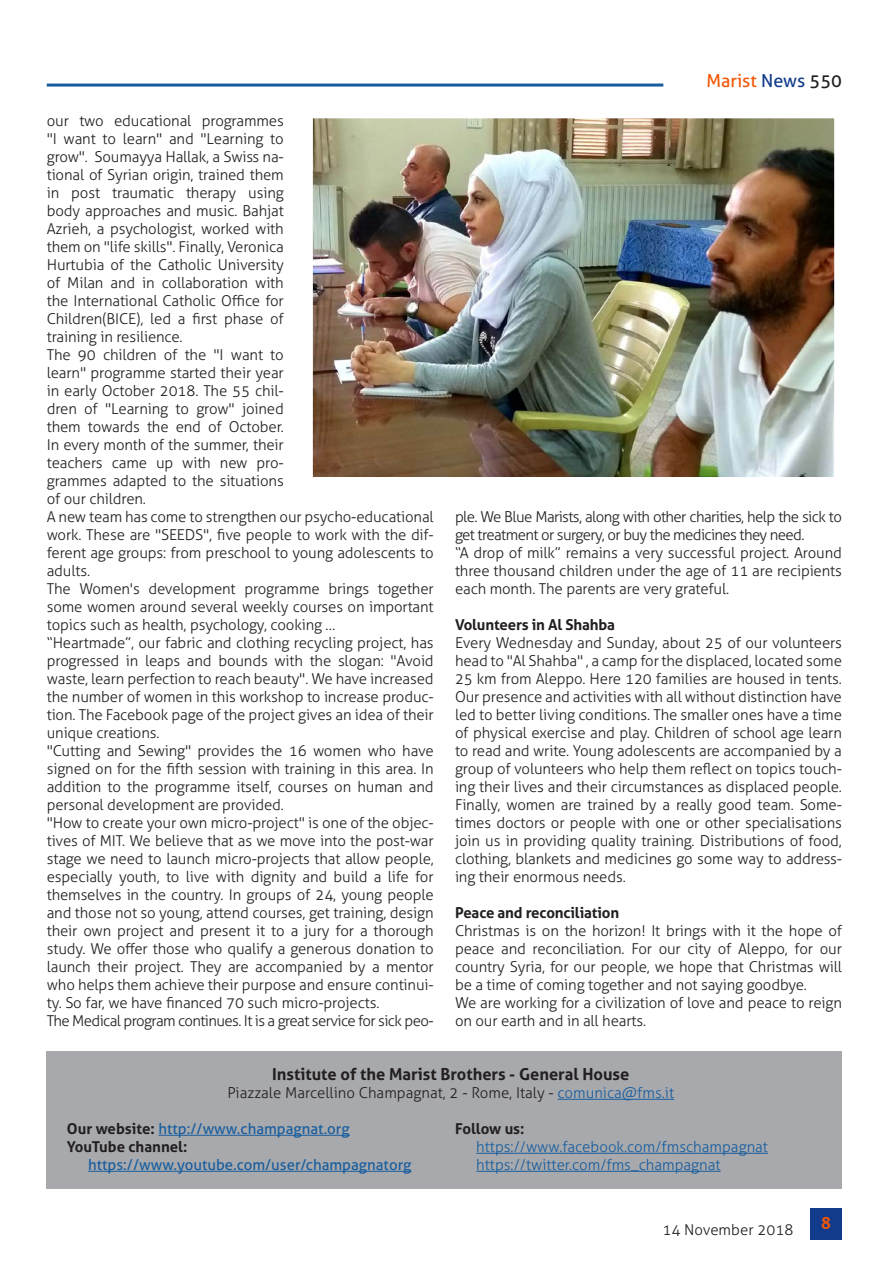
<style>
.page{position:relative;width:893px;height:1263px;background:#fff}
.page>*{position:absolute;margin:0;border:0;box-sizing:border-box;transform-origin:0 0}
.t1{font:18px "Aller";color:#f45706}
.t2{font:700 18px "Novarese IT Cby BT";color:#f45706}
.t3{font:700 16.5px "Aller";color:#231f20}
.Testo_sinEspacio{font:300 15px/18px "Aller";letter-spacing:-.01em;color:#231f20;text-align:justify}
.Testo_sinEspacio-2{font:300 15px/18px "Aller";letter-spacing:-.04em;color:#231f20}
.Testo_sinEspacio-3{font:700 15px/18px "Aller";letter-spacing:-.01em;color:#231f20}
.t4{font:300 15px/18px "Aller";color:#175d9e}
.t5{font:15px "Aller";color:#175d9e}
.s1{color:#123b8b}
.s2{color:#231f20}
.s3{color:#175d9e}
.s4{font-weight:400;color:#175d9e}
</style>
<div class="page">
<hr style="left:47px;top:84px;width:616px;height:3px;background:#175d9e">
<div style="left:810px;top:1208px;width:32px;height:31px;background:#123b8b"></div>
<div style="left:47px;top:1051px;width:795px;height:138px;background:#a8a9ad"></div>
<hr style="left:558px;top:1099px;width:116px;height:1px;background:#175d9e">
<hr style="left:158px;top:1135px;width:192px;height:1px;background:#175d9e">
<hr style="left:88px;top:1171px;width:323px;height:1px;background:#175d9e">
<hr style="left:476px;top:1153px;width:292px;height:1px;background:#175d9e">
<hr style="left:476px;top:1171px;width:245px;height:1px;background:#175d9e">
<img style="left:314px;top:120px;width:519px;height:356px">
<div style="left:305px;top:111px;width:537px;height:374px;border:8px solid #fff"></div>
<p class="Testo_sinEspacio" style="left:47px;top:112px;width:239px">our two educational programmes "I want to learn" and "Learning to grow". Soumayya Hallak, a Swiss na&shy;tional of Syrian origin, trained them in post traumatic therapy using body approaches and music. Bahjat Azrieh, a psychologist, worked with them on "life skills". Finally, Veronica Hurtubia of the Catholic University of Milan and in collaboration with the International Catholic Office for Children(BICE), led a first phase of training in resilience.</p>
<p class="Testo_sinEspacio" style="left:47px;top:346px;width:239px">The 90 children of the "I want to learn" programme started their year in early October 2018. The 55 chil&shy;dren of "Learning to grow" joined them towards the end of October.<br>In every month of the summer, their teachers came up with new pro&shy;grammes adapted to the situations of our children.</p>
<p class="Testo_sinEspacio" style="left:47px;top:508px;width:388px">A new team has come to strengthen our psycho-educational work. These are "SEEDS", five people to work with the dif&shy;ferent age groups: from preschool to young adolescents to adults.</p>
<p class="Testo_sinEspacio" style="left:47px;top:580px;width:388px">The Women's development programme brings together some women around several weekly courses on important topics such as health, psychology, cooking …</p>
<p class="Testo_sinEspacio" style="left:47px;top:634px;width:388px">“Heartmade”, our fabric and clothing recycling project, has progressed in leaps and bounds with the slogan: "Avoid waste, learn perfection to reach beauty". We have increased the number of women in this workshop to increase produc&shy;tion. The Facebook page of the project gives an idea of their unique creations.</p>
<p class="Testo_sinEspacio" style="left:47px;top:742px;width:388px">"Cutting and Sewing" provides the 16 women who have signed on for the fifth session with training in this area. In addition to the programme itself, courses on human and personal development are provided.</p>
<p class="Testo_sinEspacio" style="left:47px;top:814px;width:388px">"How to create your own micro-project" is one of the objec&shy;tives of MIT. We believe that as we move into the post-war stage we need to launch micro-projects that allow people, especially youth, to live with dignity and build a life for themselves in the country. In groups of 24, young people and those not so young, attend courses, get training, design their own project and present it to a jury for a thorough study. We offer those who qualify a generous donation to launch their project. They are accompanied by a mentor who helps them achieve their purpose and ensure continui&shy;ty. So far, we have financed 70 such micro-projects.</p>
<p class="Testo_sinEspacio-2" style="left:47px;top:1012px;width:388px">The Medical program continues. It is a great service for sick peo-</p>
<p class="t1" style="left:706px;top:69px;width:137px">Marist <span class="s1">News</span> <span class="s2">550</span></p>
<p class="Testo_sinEspacio-2" style="left:455px;top:508px;width:388px">ple. We Blue Marists, along with other charities, help the sick to get treatment or surgery, or buy the medicines they need.</p>
<p class="Testo_sinEspacio" style="left:455px;top:544px;width:388px">“A drop of milk” remains a very successful project. Around three thousand children under the age of 11 are recipients each month. The parents are very grateful.</p>
<p class="Testo_sinEspacio-3" style="left:455px;top:616px;width:161px">Volunteers in Al Shahba</p>
<p class="Testo_sinEspacio" style="left:455px;top:634px;width:388px">Every Wednesday and Sunday, about 25 of our volunteers head to "Al Shahba" , a camp for the displaced, located some 25 km from Aleppo. Here 120 families are housed in tents.<br>Our presence and activities with all without distinction have led to better living conditions. The smaller ones have a time of physical exercise and play. Children of school age learn to read and write. Young adolescents are accompanied by a group of volunteers who help them reflect on topics touch&shy;ing their lives and their circumstances as displaced people.<br>Finally, women are trained by a really good team. Some&shy;times doctors or people with one or other specialisations join us in providing quality training. Distributions of food, clothing, blankets and medicines go some way to address&shy;ing their enormous needs.</p>
<p class="Testo_sinEspacio-3" style="left:455px;top:904px;width:166px">Peace and reconciliation</p>
<p class="Testo_sinEspacio" style="left:455px;top:922px;width:388px">Christmas is on the horizon! It brings with it the hope of peace and reconciliation. For our city of Aleppo, for our country Syria, for our people, we hope that Christmas will be a time of coming together and not saying goodbye.</p>
<p class="Testo_sinEspacio" style="left:455px;top:994px;width:388px">We are working for a civilization of love and peace to reign on our earth and in all hearts.</p>
<p class="t3" style="left:272px;top:1064px;width:359px">Institute of the Marist Brothers - General House</p>
<p class="Testo_sinEspacio" style="left:227px;top:1084px;width:448px">Piazzale Marcellino Champagnat, 2 - Rome, Italy - <span class="s3">comunica@fms.it</span></p>
<p class="Testo_sinEspacio-3" style="left:67px;top:1120px;width:284px">Our website: <span class="s4">http://www.champagnat.org<br></span>YouTube channel:</p>
<p class="t5" style="left:88px;top:1156px;width:325px">https://www.youtube.com/user/champagnatorg</p>
<p class="Testo_sinEspacio-3" style="left:455px;top:1120px;width:71px">Follow us:</p>
<p class="t4" style="left:476px;top:1138px;width:293px">https://www.facebook.com/fmschampagnat https://twitter.com/fms_champagnat</p>
<p class="Testo_sinEspacio" style="left:662px;top:1220px;width:132px">14 November 2018</p>
<p class="t2" style="left:821px;top:1212px;width:12px">8</p>
</div>
